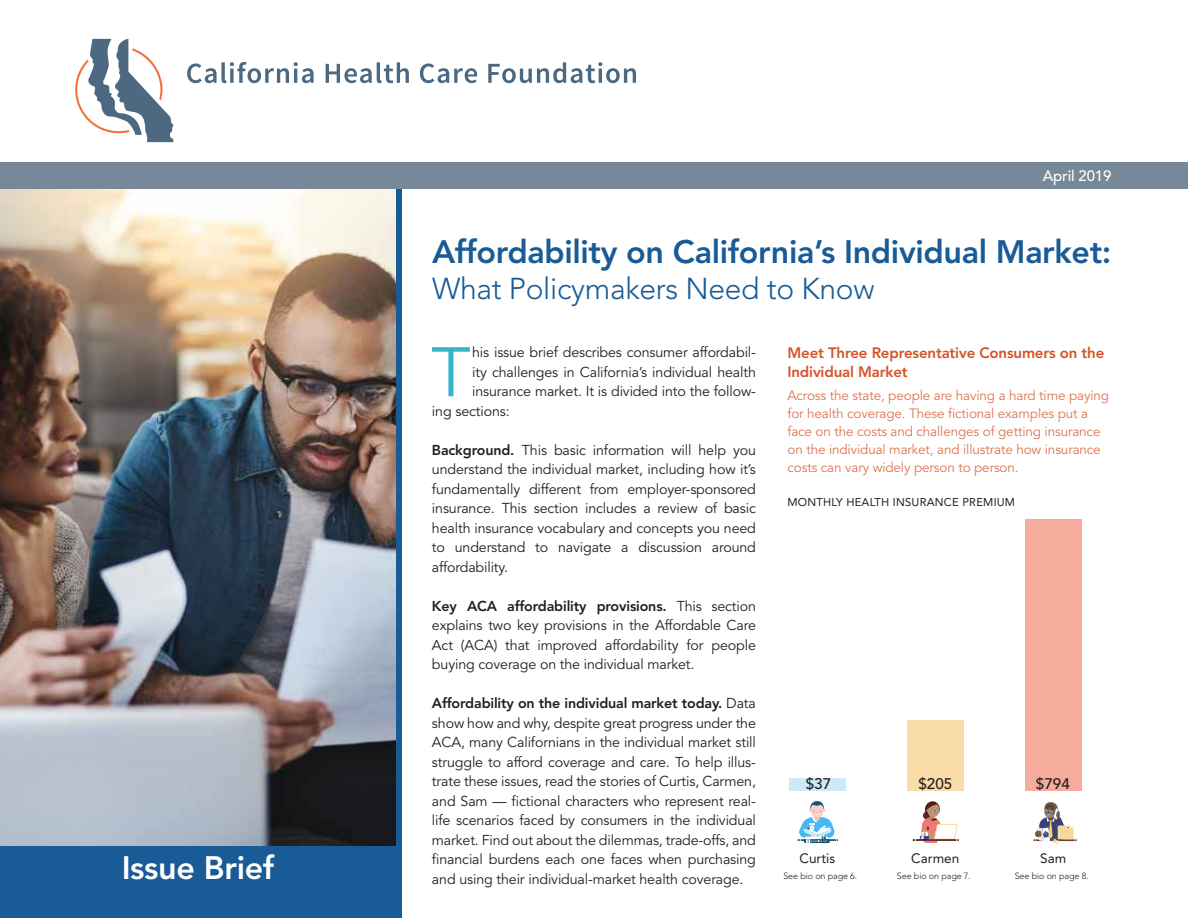
<style>
.page{position:relative;width:1188px;height:918px;background:#fff}
.page>*{position:absolute;margin:0;border:0;box-sizing:border-box;transform-origin:0 0}
.t1{font:69.3px "Avenir LT Std";color:#37b5c6}
.t2{font:800 32.25px "Avenir LT Std";letter-spacing:-.01em;color:#185b96}
.t3{font:800 32.25px "Avenir LT Std";letter-spacing:-.01em;color:#fff}
.t4{font:300 30px "Avenir LT Std";letter-spacing:-.01em;color:#185b96}
.t5{font:500 15.3px "Avenir LT Std";color:#231f20}
.t6{font:800 15px/19.5px "Avenir LT Std";letter-spacing:-.01em;color:#d35427}
.t7{font:500 15px "Avenir LT Std";letter-spacing:-.01em;color:#fff}
.t8{font:14.25px/19.5px "Avenir LT Std";letter-spacing:-.01em;color:#231f20;text-align:justify}
.t9{font:13.5px/18px "Avenir LT Std";letter-spacing:-.01em;color:#dc7652}
.t10{font:13.5px "Avenir LT Std";color:#231f20}
.t11{font:11.25px "Avenir LT Std";letter-spacing:.02em;color:#231f20}
.t12{font:300 9px "Avenir LT Std";letter-spacing:-.01em;color:#231f20}
.s1{font-weight:800}
</style>
<div class="page">
<div style="left:0;top:189px;width:402px;height:729px;background:#185b96"></div>
<svg style="left:75px;top:39px;width:98px;height:103px"></svg>
<svg style="left:187px;top:62px;width:127px;height:21px"></svg>
<svg style="left:326px;top:62px;width:83px;height:21px"></svg>
<svg style="left:420px;top:64px;width:57px;height:19px"></svg>
<svg style="left:488px;top:62px;width:148px;height:21px"></svg>
<img style="left:0;top:189px;width:396px;height:657px">
<div style="left:789px;top:778px;width:57px;height:13px;background:#cceaf8"></div>
<div style="left:907px;top:720px;width:56px;height:71px;background:#f9dca7"></div>
<div style="left:1025px;top:519px;width:56px;height:272px;background:#f6ac9c"></div>
<svg style="left:1033px;top:802px;width:44px;height:42px"></svg>
<svg style="left:798px;top:801px;width:40px;height:42px"></svg>
<svg style="left:913px;top:801px;width:46px;height:42px"></svg>
<div style="left:0;top:162px;width:1188px;height:27px;background:#778898"></div>
<h2 class="t3" style="left:122px;top:849px;width:154px">Issue Brief</h2>
<p class="t7" style="left:1043px;top:167px;width:70px">April 2019</p>
<h2 class="t2" style="left:432px;top:233px;width:681px">Affordability on California’s Individual Market:</h2>
<h3 class="t4" style="left:432px;top:271px;width:444px">What Policymakers Need to Know</h3>
<h1 class="t1" style="left:431px;top:333px;width:41px">T</h1>
<p class="t8" style="left:472px;top:343px;width:285px">his issue brief describes consumer affordabil-</p>
<p class="t8" style="left:472px;top:363px;width:285px">ity challenges in California’s individual health</p>
<p class="t8" style="left:472px;top:382px;width:285px">insurance market. It is divided into the follow-</p>
<p class="t8" style="left:432px;top:402px;width:79px">ing sections:</p>
<p class="t8" style="left:432px;top:441px;width:326px"><span class="s1">Background.</span> This basic information will help you understand the individual market, including how it’s fundamentally different from employer-sponsored insurance. This section includes a review of basic health insurance vocabulary and concepts you need to understand to navigate a discussion around affordability.</p>
<p class="t8" style="left:432px;top:596px;width:326px"><span class="s1">Key ACA affordability provisions.</span> This section explains two key provisions in the Affordable Care Act (ACA) that improved affordability for people buying coverage on the individual market.</p>
<p class="t8" style="left:432px;top:694px;width:326px"><span class="s1">Affordability on the individual market today.</span> Data show how and why, despite great progress under the ACA, many Californians in the individual market still struggle to afford coverage and care. To help illus&shy;trate these issues, read the stories of Curtis, Carmen, and Sam — fictional characters who represent real&shy;life scenarios faced by consumers in the individual market. Find out about the dilemmas, trade-offs, and financial burdens each one faces when purchasing and using their individual-market health coverage.</p>
<p class="t6" style="left:788px;top:343px;width:318px">Meet Three Representative Consumers on the<br>Individual Market</p>
<p class="t9" style="left:788px;top:387px;width:323px">Across the state, people are having a hard time paying for health coverage. These fictional examples put a face on the costs and challenges of getting insurance on the individual market, and illustrate how insurance costs can vary widely person to person.</p>
<p class="t11" style="left:788px;top:496px;width:229px">MONTHLY HEALTH INSURANCE PREMIUM</p>
<p class="t5" style="left:806px;top:775px;width:27px">$37</p>
<p class="t5" style="left:919px;top:775px;width:35px">$205</p>
<p class="t5" style="left:1036px;top:775px;width:35px">$794</p>
<p class="t10" style="left:800px;top:851px;width:37px">Curtis</p>
<p class="t10" style="left:911px;top:851px;width:49px">Carmen</p>
<p class="t10" style="left:1040px;top:851px;width:28px">Sam</p>
<p class="t12" style="left:783px;top:871px;width:75px">See bio on page 6.</p>
<p class="t12" style="left:897px;top:871px;width:75px">See bio on page 7.</p>
<p class="t12" style="left:1015px;top:871px;width:75px">See bio on page 8.</p>
</div>
